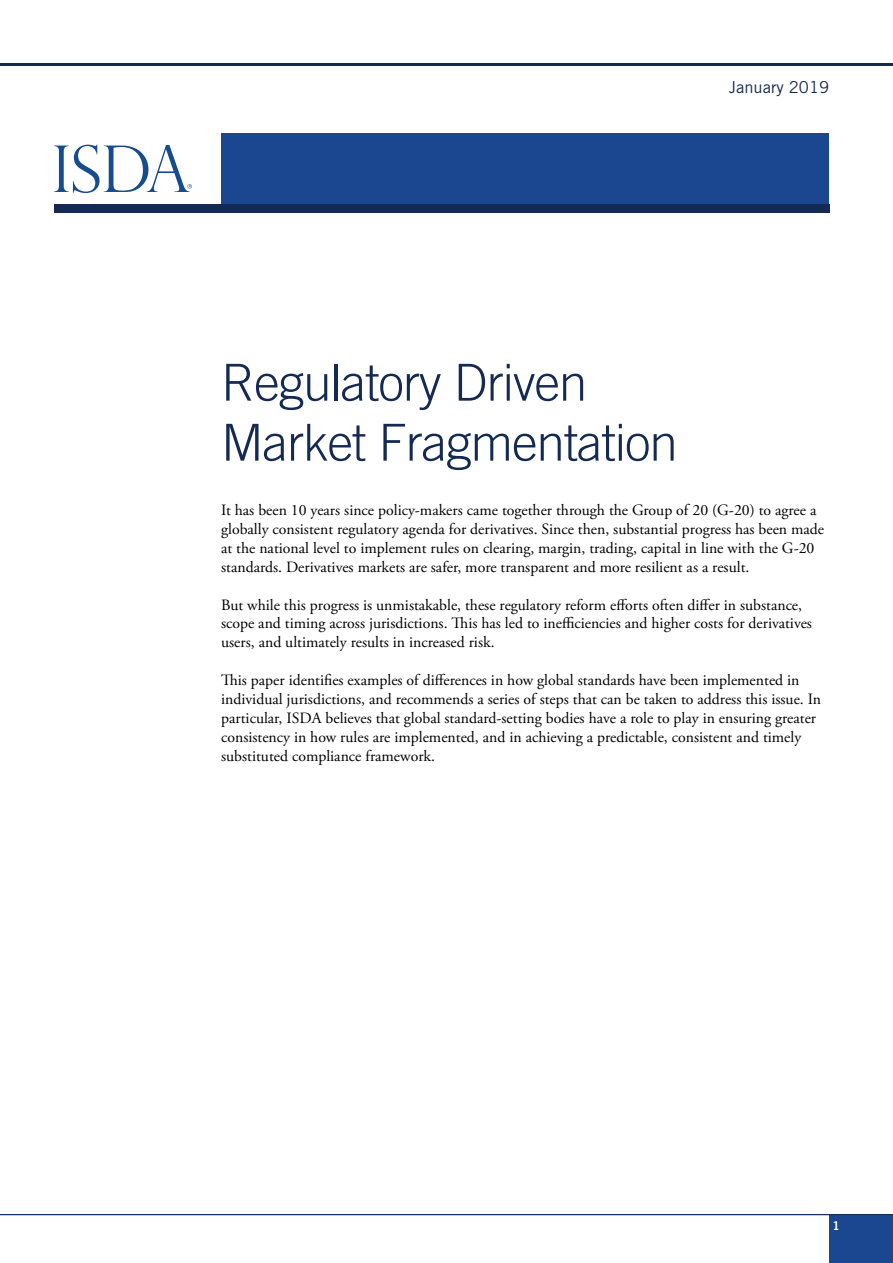
<style>
.page{position:relative;width:893px;height:1263px;background:#fff}
.page>*{position:absolute;margin:0;border:0;box-sizing:border-box;transform-origin:0 0}
.t1{font:300 51px/60px "Trade Gothic LT Std";letter-spacing:-.02em;color:#152a52}
.t2{font:16.5px "Trade Gothic LT Std";color:#152a52}
.t3{font:15.75px/18.9px "Adobe Garamond Pro";color:#000}
.t4{font:12px "Trade Gothic Bold Two";color:#fff}
</style>
<div class="page">
<div style="left:829px;top:1214px;width:64px;height:49px;background:#1a4790"></div>
<hr style="left:0;top:64px;width:893px;height:2px;background:#152a52">
<hr style="left:0;top:1214px;width:893px;height:1px;background:#152a52">
<div style="left:222px;top:133px;width:607px;height:71px;background:#1a4790"></div>
<div style="left:54px;top:204px;width:775px;height:9px;background:#152a52"></div>
<svg style="left:54px;top:145px;width:138px;height:48px"></svg>
<p class="t2" style="left:729px;top:77px;width:102px">January 2019</p>
<h1 class="t1" style="left:221px;top:352px;width:458px">Regulatory Driven<br>Market Fragmentation</h1>
<p class="t3" style="left:221px;top:501px;width:605px">It has been 10 years since policy-makers came together through the Group of 20 (G-20) to agree a globally consistent regulatory agenda for derivatives. Since then, substantial progress has been made at the national level to implement rules on clearing, margin, trading, capital in line with the G-20 standards. Derivatives markets are safer, more transparent and more resilient as a result.</p>
<p class="t3" style="left:221px;top:596px;width:592px">But while this progress is unmistakable, these regulatory reform efforts often differ in substance, scope and timing across jurisdictions. This has led to inefficiencies and higher costs for derivatives users, and ultimately results in increased risk.</p>
<p class="t3" style="left:221px;top:671px;width:602px">This paper identifies examples of differences in how global standards have been implemented in individual jurisdictions, and recommends a series of steps that can be taken to address this issue. In particular, ISDA believes that global standard-setting bodies have a role to play in ensuring greater consistency in how rules are implemented, and in achieving a predictable, consistent and timely substituted compliance framework.</p>
<p class="t4" style="left:833px;top:1219px;width:9px">1</p>
</div>
